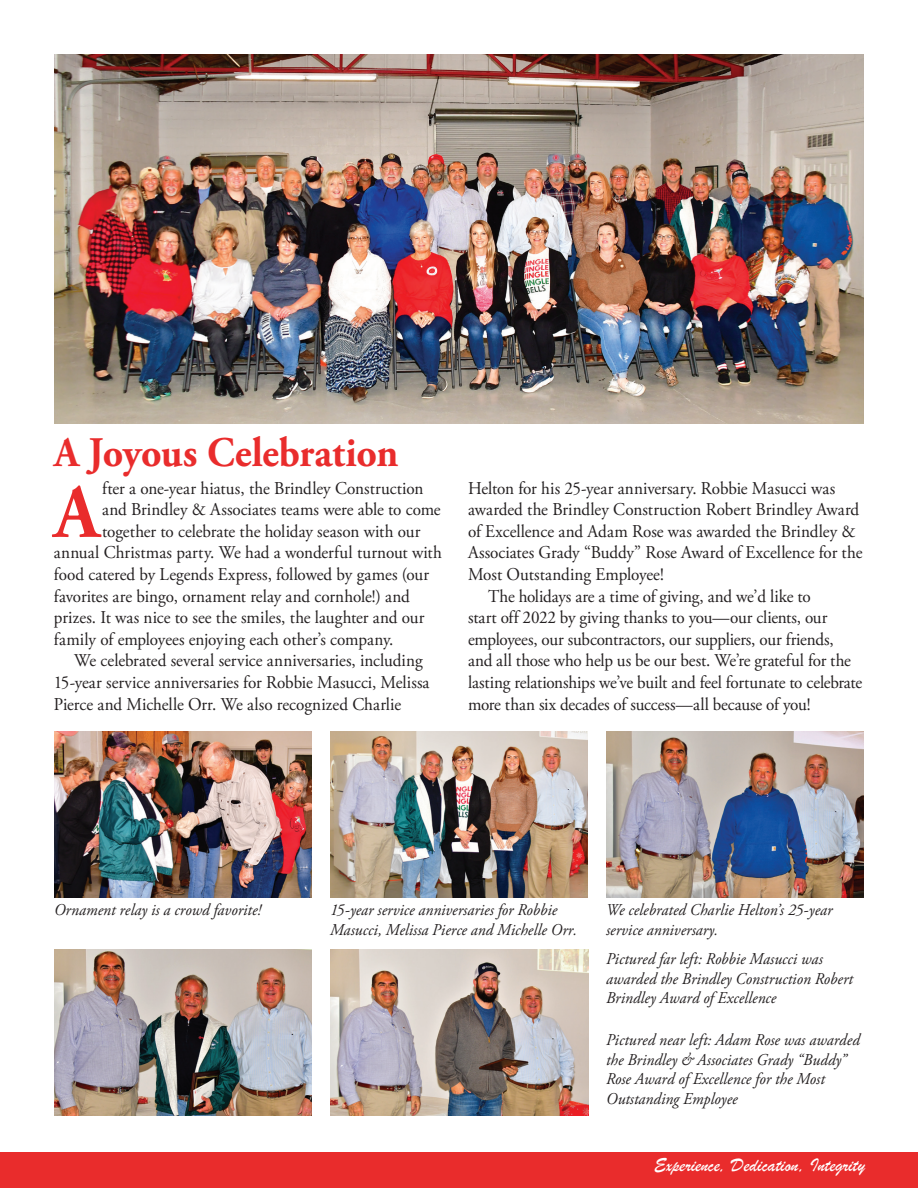
<style>
.page{position:relative;width:918px;height:1188px;background:#fff}
.page>*{position:absolute;margin:0;border:0;box-sizing:border-box;transform-origin:0 0}
.t1{font:700 76.2px "Adobe Garamond Pro";color:#e92c2c;scale:.95 1}
.t2{font:700 42px "Adobe Garamond Pro";letter-spacing:-.01em;color:#e92c2c;scale:.95 1}
.t3{font:19.5px "Brush Script";color:#fff}
.t4{font:18px "Adobe Garamond Pro";letter-spacing:-.005em;color:#231f20;scale:.95 1}
.t5{font:italic 16.5px/19.8px "Adobe Garamond Pro";letter-spacing:.005em;color:#231f20;scale:.95 1}
</style>
<div class="page">
<div style="left:0;top:1153px;width:918px;height:35px;background:#e92c2c"></div>
<img style="left:54px;top:54px;width:810px;height:370px">
<img style="left:54px;top:732px;width:258px;height:165px">
<img style="left:330px;top:732px;width:258px;height:165px">
<img style="left:606px;top:732px;width:258px;height:165px">
<img style="left:54px;top:950px;width:258px;height:165px">
<img style="left:330px;top:950px;width:258px;height:165px">
<h2 class="t2" style="left:54px;top:428px;width:364px">A Joyous Celebration</h2>
<h1 class="t1" style="left:54px;top:468px;width:49px">A</h1>
<p class="t4" style="left:102px;top:477px;width:340px">fter a one-year hiatus, the Brindley Construction</p>
<p class="t4" style="left:102px;top:499px;width:358px">and Brindley &amp; Associates teams were able to come</p>
<p class="t4" style="left:102px;top:520px;width:337px">together to celebrate the holiday season with our</p>
<p class="t4" style="left:54px;top:542px;width:410px">annual Christmas party. We had a wonderful turnout with</p>
<p class="t4" style="left:54px;top:564px;width:396px">food catered by Legends Express, followed by games (our</p>
<p class="t4" style="left:54px;top:585px;width:376px">favorites are bingo, ornament relay and cornhole!) and</p>
<p class="t4" style="left:54px;top:607px;width:392px">prizes. It was nice to see the smiles, the laughter and our</p>
<p class="t4" style="left:54px;top:628px;width:359px">family of employees enjoying each other’s company.</p>
<p class="t4" style="left:74px;top:650px;width:368px">We celebrated several service anniversaries, including</p>
<p class="t4" style="left:54px;top:672px;width:397px">15-year service anniversaries for Robbie Masucci, Melissa</p>
<p class="t4" style="left:54px;top:693px;width:367px">Pierce and Michelle Orr. We also recognized Charlie</p>
<p class="t4" style="left:468px;top:477px;width:388px">Helton for his 25-year anniversary. Robbie Masucci was</p>
<p class="t4" style="left:468px;top:499px;width:413px">awarded the Brindley Construction Robert Brindley Award</p>
<p class="t4" style="left:468px;top:520px;width:410px">of Excellence and Adam Rose was awarded the Brindley &amp;</p>
<p class="t4" style="left:468px;top:542px;width:417px">Associates Grady “Buddy” Rose Award of Excellence for the</p>
<p class="t4" style="left:468px;top:564px;width:208px">Most Outstanding Employee!</p>
<p class="t4" style="left:488px;top:585px;width:341px">The holidays are a time of giving, and we’d like to</p>
<p class="t4" style="left:468px;top:607px;width:380px">start off 2022 by giving thanks to you—our clients, our</p>
<p class="t4" style="left:468px;top:628px;width:387px">employees, our subcontractors, our suppliers, our friends,</p>
<p class="t4" style="left:468px;top:650px;width:404px">and all those who help us be our best. We’re grateful for the</p>
<p class="t4" style="left:468px;top:672px;width:417px">lasting relationships we’ve built and feel fortunate to celebrate</p>
<p class="t4" style="left:468px;top:693px;width:362px">more than six decades of success—all because of you!</p>
<p class="t5" style="left:54px;top:900px;width:219px">Ornament relay is a crowd favorite!</p>
<p class="t5" style="left:330px;top:900px;width:262px">15-year service anniversaries for Robbie<br>Masucci, Melissa Pierce and Michelle Orr.</p>
<p class="t5" style="left:606px;top:900px;width:240px">We celebrated Charlie Helton’s 25-year service anniversary.</p>
<p class="t5" style="left:606px;top:949px;width:262px">Pictured far left: Robbie Masucci was awarded the Brindley Construction Robert<br>Brindley Award of Excellence</p>
<p class="t5" style="left:606px;top:1030px;width:269px">Pictured near left: Adam Rose was awarded the Brindley &amp; Associates Grady “Buddy” Rose Award of Excellence for the Most Outstanding Employee</p>
<p class="t3" style="left:654px;top:1153px;width:213px">Experience, Dedication, Integrity</p>
</div>
